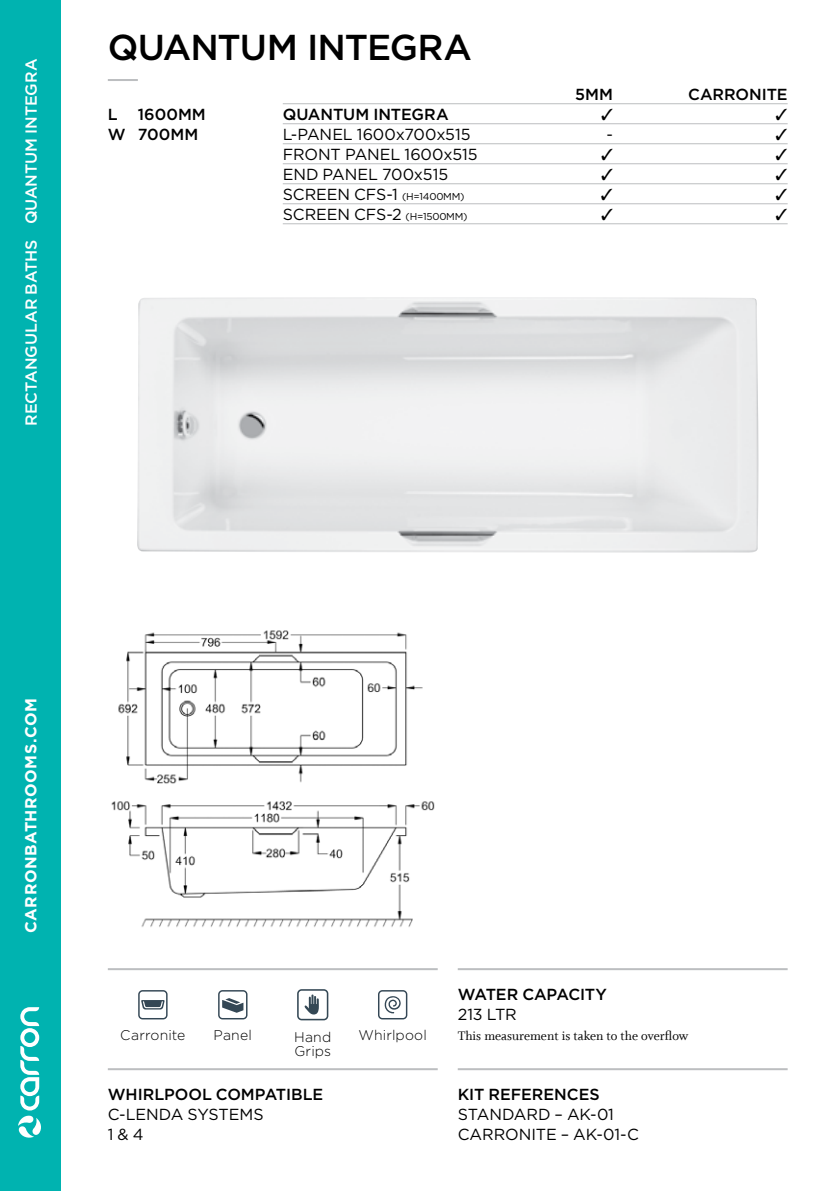
<style>
.page{position:relative;width:840px;height:1191px;background:#fff}
.page>*{position:absolute;margin:0;border:0;box-sizing:border-box;transform-origin:0 0}
.t1{font:500 36px "Gotham";letter-spacing:-.03em;color:#000}
.t2{font:16px/20px "Gotham";letter-spacing:-.005em;color:#000}
.t3{font:500 16px/20px "Gotham";color:#000}
.t4{font:500 16px "Gotham";color:#fff}
.t5{font:700 16px "Gotham";letter-spacing:.03em;color:#fff}
.t6{font:14px "Whitman Roman LF";color:#000}
.t7{font:300 14px "Gotham";letter-spacing:.01em;color:#000}
.s1{font-size:10px}
</style>
<div class="page">
<hr style="left:108px;top:79px;width:30px;height:2px;background:#bcbec0">
<hr style="left:108px;top:1068px;width:329px;height:2px;background:#bcbec0">
<hr style="left:108px;top:968px;width:329px;height:2px;background:#bcbec0">
<hr style="left:457px;top:968px;width:330px;height:2px;background:#bcbec0">
<hr style="left:457px;top:1068px;width:330px;height:2px;background:#bcbec0">
<div style="left:0;top:0;width:60px;height:1191px;background:#00b3b0"></div>
<hr style="left:282px;top:103px;width:505px;height:1px;background:#bcbec0">
<hr style="left:282px;top:123px;width:505px;height:1px;background:#bcbec0">
<hr style="left:282px;top:143px;width:505px;height:1px;background:#bcbec0">
<hr style="left:282px;top:163px;width:505px;height:1px;background:#bcbec0">
<hr style="left:282px;top:183px;width:505px;height:1px;background:#bcbec0">
<hr style="left:282px;top:203px;width:505px;height:1px;background:#bcbec0">
<hr style="left:282px;top:223px;width:505px;height:1px;background:#bcbec0">
<img style="left:111px;top:630px;width:324px;height:297px">
<img style="left:137px;top:297px;width:621px;height:255px">
<svg style="left:138px;top:990px;width:29px;height:29px"></svg>
<svg style="left:218px;top:990px;width:29px;height:29px"></svg>
<svg style="left:378px;top:990px;width:29px;height:29px"></svg>
<svg style="left:297px;top:989px;width:31px;height:31px"></svg>
<svg style="left:18px;top:1007px;width:23px;height:130px"></svg>
<p class="t4" style="left:22px;top:426px;width:367px;rotate:-90deg">RECTANGU LAR BATHS QUANTU M INTEGRA</p>
<h1 class="t1" style="left:108px;top:27px;width:336px">QUANTU M INTEGRA</h1>
<p class="t3" style="left:575px;top:84px;width:63px">5MM CARR</p>
<p class="t3" style="left:735px;top:84px;width:53px">ONITE</p>
<p class="t3" style="left:108px;top:104px;width:99px;text-indent:30px">1600MM<br>W 700MM</p>
<p class="t3" style="left:108px;top:104px;width:6px">L</p>
<p class="t3" style="left:282px;top:104px;width:150px">QUANTU M INTEGRA</p>
<p class="t2" style="left:282px;top:124px;width:189px">L-PANEL 1600X700X515</p>
<p class="t2" style="left:606px;top:124px;width:8px">-</p>
<p class="t2" style="left:282px;top:144px;width:196px">FRONT PANEL 1600X515</p>
<p class="t2" style="left:282px;top:164px;width:167px">END PANEL 700X515</p>
<p class="t2" style="left:282px;top:184px;width:183px">SCREEN CFS-1 <span class="s1">(H =1400MM)</span></p>
<p class="t2" style="left:282px;top:204px;width:186px">SCREEN CFS-2 <span class="s1">(H =1500MM)</span></p>
<p class="t5" style="left:22px;top:933px;width:236px;rotate:-90deg">carronbathrooms.com</p>
<p class="t7" style="left:120px;top:1027px;width:67px">Carronite</p>
<p class="t7" style="left:213px;top:1027px;width:40px">Panel</p>
<p class="t7" style="left:294px;top:1029px;width:39px">Hand</p>
<p class="t7" style="left:358px;top:1027px;width:70px">Whirlpool</p>
<p class="t7" style="left:294px;top:1043px;width:38px">Grips</p>
<p class="t3" style="left:108px;top:1084px;width:217px">WHIRLPOOL COMPATIBLE</p>
<p class="t2" style="left:108px;top:1104px;width:155px">C-LENDA SYSTEMS<br>1 &amp; 4</p>
<p class="t3" style="left:457px;top:984px;width:151px">WATER CAPACITY</p>
<p class="t2" style="left:457px;top:1004px;width:61px">213 LTR</p>
<p class="t6" style="left:457px;top:1028px;width:232px">This measurement is taken to the overflow</p>
<p class="t3" style="left:457px;top:1084px;width:143px">KIT REFERENCES</p>
<p class="t2" style="left:457px;top:1104px;width:182px">STANDARD – AK-01<br>CARRONITE – AK-01-C</p>
</div>
